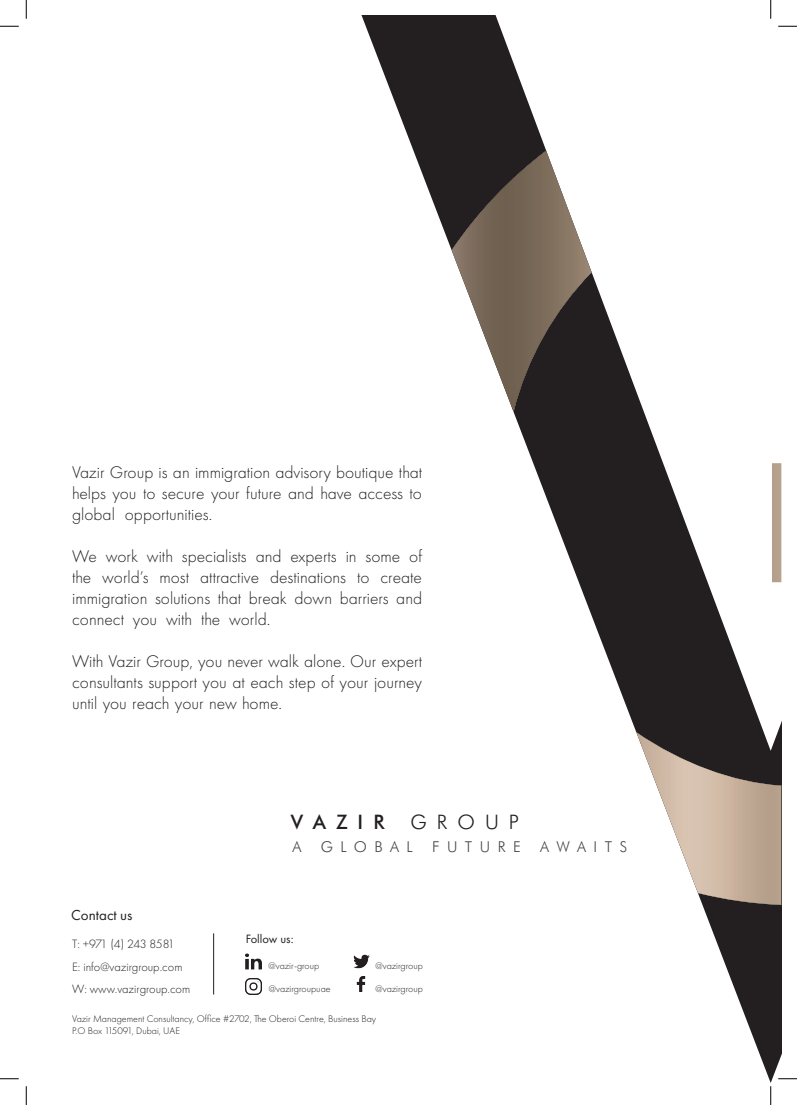
<style>
.page{position:relative;width:797px;height:1105px;background:#fff}
.page>*{position:absolute;margin:0;border:0;box-sizing:border-box;transform-origin:0 0}
.t1{font:500 20px "Futura BT";letter-spacing:.5em;color:#231f20}
.t2{font:300 20px "Futura BT";letter-spacing:.5em;color:#231f20}
.t3{font:300 17.5px/21px "Futura PT";color:#231f20;text-align:justify}
.t4{font:300 15px "Futura BT";letter-spacing:.5em;color:#454647}
.t5{font:15px "Futura PT";color:#231f20}
.t6{font:300 12.5px/22.6px "Futura PT";color:#231f20}
.t7{font:12.5px "Futura PT";color:#231f20}
.t8{font:300 10px/12px "Futura PT";color:#231f20}
</style>
<div class="page">
<svg style="left:362px;top:16px;width:184px;height:233px;fill:#231f20"></svg>
<svg style="left:451px;top:151px;width:330px;height:581px"></svg>
<img style="left:356px;top:977px;width:10px;height:15px">
<img style="left:246px;top:954px;width:15px;height:15px">
<img style="left:246px;top:978px;width:15px;height:16px">
<img style="left:354px;top:954px;width:16px;height:15px">
<hr style="left:213px;top:933px;width:1px;height:61px;background:#231f20">
<div style="left:751px;top:459px;width:20px;height:133px;background:#fff"></div>
<svg style="left:0;top:25px;width:19px;height:2px"></svg>
<svg style="left:778px;top:25px;width:19px;height:2px"></svg>
<svg style="left:0;top:1078px;width:19px;height:1px"></svg>
<svg style="left:25px;top:0;width:2px;height:19px"></svg>
<svg style="left:25px;top:1086px;width:2px;height:19px"></svg>
<svg style="left:770px;top:0;width:1px;height:19px"></svg>
<svg style="left:636px;top:732px;width:161px;height:373px"></svg>
<p class="t3" style="left:72px;top:461px;width:351px">Vazir Group is an immigration advisory boutique that helps you to secure your future and have access to global opportunities.</p>
<p class="t3" style="left:72px;top:545px;width:351px">We work with specialists and experts in some of the world’s most attractive destinations to create immigration solutions that break down barriers and connect you with the world.</p>
<p class="t3" style="left:72px;top:650px;width:351px">With Vazir Group, you never walk alone. Our expert consultants support you at each step of your journey until you reach your new home.</p>
<p class="t1" style="left:291px;top:809px;width:95px">VAZIR</p>
<p class="t2" style="left:410px;top:809px;width:110px">GROUP</p>
<p class="t5" style="left:71px;top:906px;width:63px">Contact us</p>
<p class="t6" style="left:72px;top:933px;width:112px">T: +971 (4) 243 8581<br>E: info@vazirgroup.com</p>
<p class="t6" style="left:72px;top:977px;width:120px">W: www.vazirgroup.com</p>
<p class="t4" style="left:292px;top:837px;width:10px">A</p>
<p class="t4" style="left:321px;top:837px;width:93px">GLOBAL</p>
<p class="t4" style="left:432px;top:837px;width:90px">FUTURE</p>
<p class="t4" style="left:540px;top:837px;width:88px">AWAITS</p>
<p class="t7" style="left:246px;top:931px;width:49px">Follow us:</p>
<p class="t8" style="left:268px;top:960px;width:52px">@vazir-group</p>
<p class="t8" style="left:269px;top:982px;width:63px">@vazirgroupuae</p>
<p class="t8" style="left:375px;top:960px;width:49px">@vazirgroup</p>
<p class="t8" style="left:375px;top:982px;width:49px">@vazirgroup</p>
<p class="t8" style="left:72px;top:1012px;width:305px">Vazir Management Consultancy, Office #2702, The Oberoi Centre, Business Bay<br>P.O Box 115091, Dubai, UAE</p>
</div>
